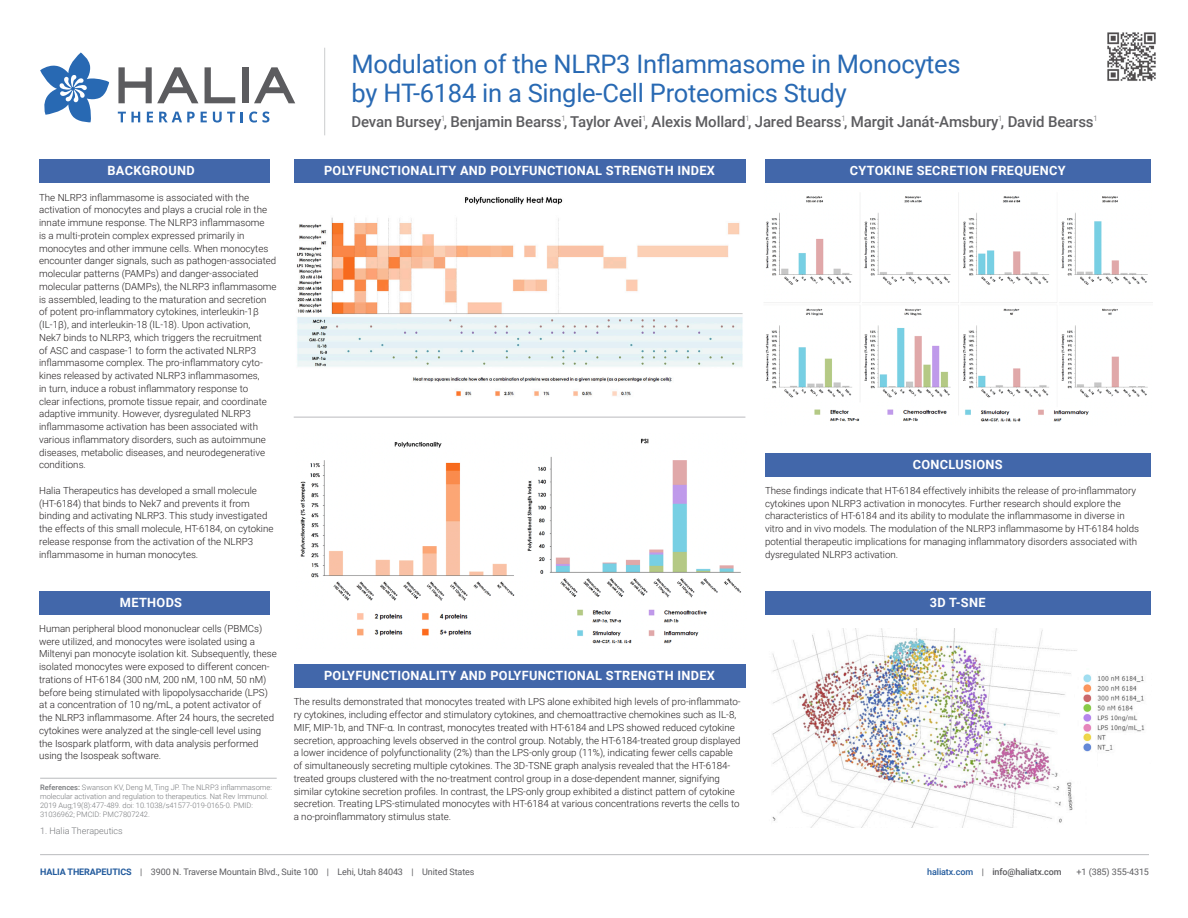
<style>
.page{position:relative;width:1188px;height:918px;background:#fff}
.page>*{position:absolute;margin:0;border:0;box-sizing:border-box;transform-origin:0 0}
.t1{font:25.5px "Roboto";letter-spacing:-.01em;color:#2869b3}
.t2{font:500 15px "Roboto";letter-spacing:-.01em;color:#5c5c5f}
.t3{font:700 12.75px "Roboto";letter-spacing:.025em;color:#fff}
.t4{font:300 9.75px/12.8px "Roboto";color:#231f20}
.t5{font:9px "Roboto";letter-spacing:-.01em;color:#5c5c5f}
.t6{font:500 9px "Roboto";letter-spacing:-.01em;color:#5c5c5f}
.t7{font:300 9px "Roboto";color:#76787b}
.t8{font:300 7.5px/9px "Roboto";color:#76787b}
.s1{font-weight:500}
.s2{font-weight:700;color:#235b9d}
.s3{color:#235b9d}
.s4{font-weight:400}
</style>
<div class="page">
<div style="left:39px;top:160px;width:230px;height:23px;background:#4267aa"></div>
<div style="left:294px;top:160px;width:451px;height:23px;background:#4267aa"></div>
<div style="left:765px;top:160px;width:385px;height:23px;background:#4267aa"></div>
<div style="left:294px;top:664px;width:451px;height:24px;background:#4267aa"></div>
<div style="left:765px;top:453px;width:385px;height:23px;background:#4267aa"></div>
<div style="left:765px;top:591px;width:385px;height:23px;background:#4267aa"></div>
<div style="left:39px;top:591px;width:230px;height:23px;background:#4267aa"></div>
<svg style="left:118px;top:112px;width:22px;height:10px"></svg>
<svg style="left:147px;top:112px;width:6px;height:10px"></svg>
<svg style="left:159px;top:112px;width:36px;height:10px"></svg>
<svg style="left:201px;top:112px;width:6px;height:10px"></svg>
<svg style="left:213px;top:112px;width:22px;height:11px"></svg>
<svg style="left:241px;top:112px;width:2px;height:10px"></svg>
<svg style="left:249px;top:112px;width:20px;height:11px"></svg>
<svg style="left:118px;top:67px;width:80px;height:36px"></svg>
<svg style="left:205px;top:67px;width:30px;height:36px"></svg>
<div style="left:242px;top:67px;width:6px;height:36px;background:#5c5c5f"></div>
<svg style="left:254px;top:67px;width:41px;height:36px"></svg>
<svg style="left:40px;top:52px;width:69px;height:71px"></svg>
<hr style="left:324px;top:48px;width:1px;height:87px;background:#d1d2d4">
<img style="left:297px;top:196px;width:446px;height:200px">
<img style="left:300px;top:438px;width:441px;height:206px">
<hr style="left:294px;top:417px;width:451px;height:1px;background:#babbbe">
<hr style="left:40px;top:778px;width:237px;height:1px;background:#babbbe">
<img style="left:764px;top:193px;width:388px;height:229px">
<img style="left:772px;top:629px;width:373px;height:199px">
<hr style="left:40px;top:854px;width:1109px;height:1px;background:#babbbe">
<img style="left:1107px;top:32px;width:49px;height:49px">
<p class="t1" style="left:352px;top:46px;width:611px">Modulation of the NLRP3 Inflammasome in Monocytes</p>
<p class="t1" style="left:352px;top:75px;width:497px">by HT-6184 in a Single-Cell Proteomics Study</p>
<p class="t2" style="left:352px;top:111px;width:748px">Devan Bursey<sup>1</sup>, Benjamin Bearss<sup>1</sup>, Taylor Avei<sup>1</sup>, Alexis Mollard<sup>1</sup>, Jared Bearss<sup>1</sup>, Margit Janát-Amsbury<sup>1</sup>, David Bearss<sup>1</sup></p>
<p class="t3" style="left:107px;top:162px;width:89px">BACKGROUND</p>
<p class="t3" style="left:324px;top:162px;width:393px">POLYFUNCTIONALITY AND POLYFUNCTIONAL STRENGTH INDEX</p>
<p class="t3" style="left:850px;top:162px;width:217px">CYTOKINE SECRETION FREQUENCY</p>
<p class="t4" style="left:39px;top:190px;width:239px">The NLRP3 inflammasome is associated with the activation of monocytes and plays a crucial role in the innate immune response. The NLRP3 inflammasome<br>is a multi-protein complex expressed primarily in monocytes and other immune cells. When monocytes encounter danger signals, such as pathogen-associated molecular patterns (PAMPs) and danger-associated molecular patterns (DAMPs), the NLRP3 inflammasome is assembled, leading to the maturation and secretion of potent pro-inflammatory cytokines, interleukin-1β (IL-1β), and interleukin-18 (IL-18). Upon activation,<br>Nek7 binds to NLRP3, which triggers the recruitment<br>of ASC and caspase-1 to form the activated NLRP3 inflammasome complex. The pro-inflammatory cyto&shy;kines released by activated NLRP3 inflammasomes,<br>in turn, induce a robust inflammatory response to<br>clear infections, promote tissue repair, and coordinate adaptive immunity. However, dysregulated NLRP3 inflammasome activation has been associated with various inflammatory disorders, such as autoimmune diseases, metabolic diseases, and neurodegenerative conditions.</p>
<p class="t4" style="left:39px;top:484px;width:236px">Halia Therapeutics has developed a small molecule (HT-6184) that binds to Nek7 and prevents it from binding and activating NLRP3. This study investigated the effects of this small molecule, HT-6184, on cytokine release response from the activation of the NLRP3 inflammasome in human monocytes.</p>
<p class="t3" style="left:913px;top:455px;width:92px">CONCLUSIONS</p>
<p class="t4" style="left:765px;top:484px;width:376px">These findings indicate that HT-6184 effectively inhibits the release of pro-inflammatory cytokines upon NLRP3 activation in monocytes. Further research should explore the characteristics of HT-6184 and its ability to modulate the inflammasome in diverse in vitro and in vivo models. The modulation of the NLRP3 inflammasome by HT-6184 holds potential therapeutic implications for managing inflammatory disorders associated with dysregulated NLRP3 activation.</p>
<p class="t3" style="left:120px;top:593px;width:64px">METHODS</p>
<p class="t3" style="left:930px;top:593px;width:57px">3D T-SNE</p>
<p class="t4" style="left:39px;top:622px;width:239px">Human peripheral blood mononuclear cells (PBMCs) were utilized, and monocytes were isolated using a Miltenyi pan monocyte isolation kit. Subsequently, these isolated monocytes were exposed to different concen&shy;trations of HT-6184 (300 nM, 200 nM, 100 nM, 50 nM) before being stimulated with lipopolysaccharide (LPS) at a concentration of 10 ng/mL, a potent activator of the NLRP3 inflammasome. After 24 hours, the secreted cytokines were analyzed at the single-cell level using the Isospark platform, with data analysis performed using the Isospeak software.</p>
<p class="t8" style="left:40px;top:783px;width:233px"><span class="s1">References:</span> Swanson KV, Deng M, Ting JP. The NLRP3 inflammasome: molecular activation and regulation to therapeutics. Nat Rev Immunol.<br>2019 Aug;19(8):477-489. doi: 10.1038/s41577-019-0165-0. PMID:<br>31036962; PMCID: PMC7807242.</p>
<p class="t7" style="left:40px;top:824px;width:84px">1. Halia Therapeutics</p>
<p class="t3" style="left:324px;top:667px;width:393px">POLYFUNCTIONALITY AND POLYFUNCTIONAL STRENGTH INDEX</p>
<p class="t4" style="left:294px;top:695px;width:448px">The results demonstrated that monocytes treated with LPS alone exhibited high levels of pro-inflammato&shy;ry cytokines, including effector and stimulatory cytokines, and chemoattractive chemokines such as IL-8, MIF, MIP-1b, and TNF-α. In contrast, monocytes treated with HT-6184 and LPS showed reduced cytokine secretion, approaching levels observed in the control group. Notably, the HT-6184-treated group displayed a lower incidence of polyfunctionality (2%) than the LPS-only group (11%), indicating fewer cells capable of simultaneously secreting multiple cytokines. The 3D-TSNE graph analysis revealed that the HT-6184- treated groups clustered with the no-treatment control group in a dose-dependent manner, signifying similar cytokine secretion profiles. In contrast, the LPS-only group exhibited a distinct pattern of cytokine secretion. Treating LPS-stimulated monocytes with HT-6184 at various concentrations reverts the cells to a no-proinflammatory stimulus state.</p>
<p class="t5" style="left:40px;top:865px;width:436px"><span class="s2">HALIA THERAPEUTICS</span> | 3900 N. Traverse Mountain Blvd., Suite 100 | Lehi, Utah 84043 | United States</p>
<p class="t6" style="left:927px;top:865px;width:136px"><span class="s3">haliatx.com</span> <span class="s4">|</span> info@haliatx.com</p>
<p class="t5" style="left:1077px;top:865px;width:74px">+1 (385) 355-4315</p>
</div>
